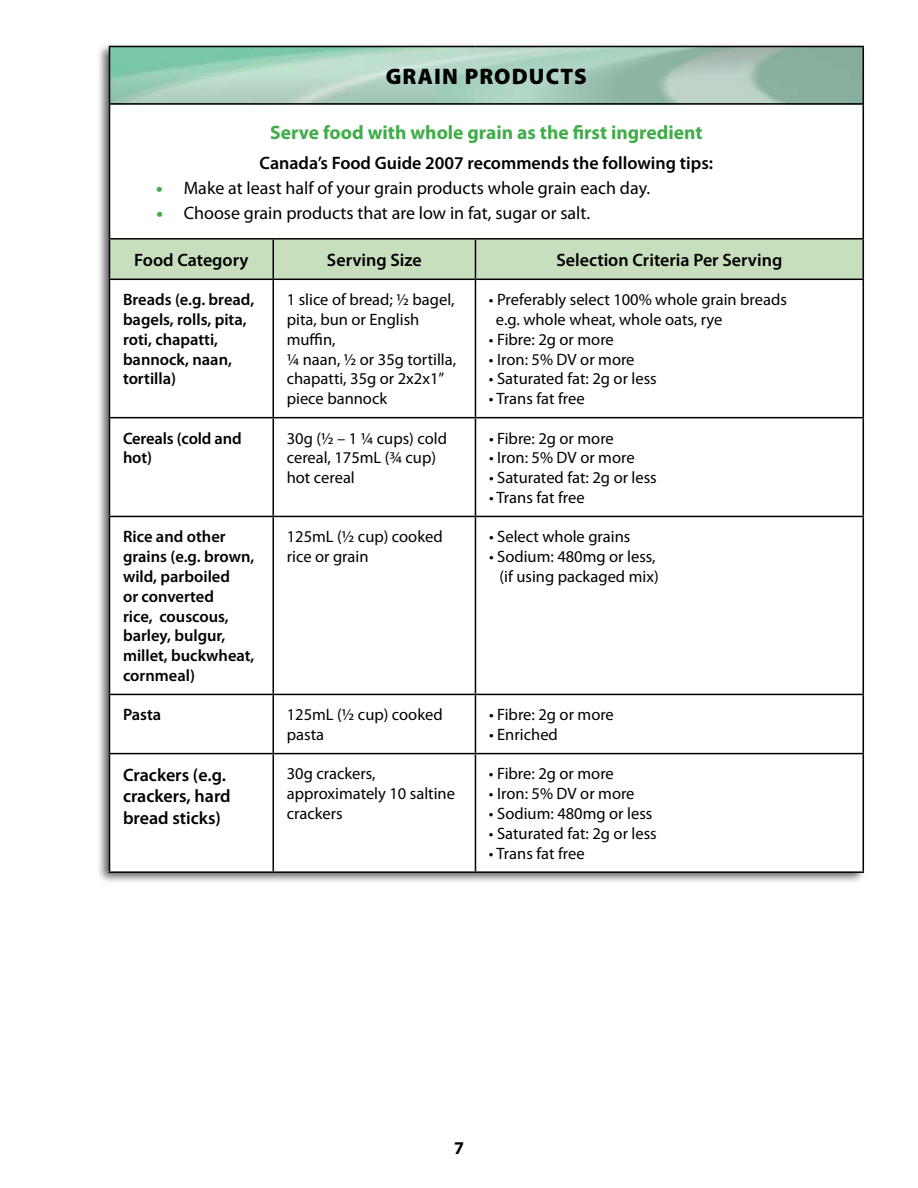
<style>
.page{position:relative;width:918px;height:1188px;background:#fff}
.page>*{position:absolute;margin:0;border:0;box-sizing:border-box;transform-origin:0 0}
.t1{font:900 22.5px "Myriad Pro";letter-spacing:.05em;color:#000}
.t2{font:700 19.5px "Myriad Pro";color:#41ad49}
.t3{font:600 18px/21.6px "Myriad Pro";color:#000}
.t4{font:18px "Myriad Pro";color:#000}
.t5{font:700 18px "Myriad Pro";color:#000}
.t6{font:16.5px/19.8px "Myriad Pro";color:#000}
.t7{font:600 16.5px/19.8px "Myriad Pro";color:#000}
.s1{font-weight:900;color:#41ad49}
</style>
<div class="page">
<div style="left:96px;top:42px;width:771px;height:842px;background:#000;opacity:.61"></div>
<div style="left:109px;top:46px;width:755px;height:826px;background:#fff"></div>
<img style="left:110px;top:47px;width:752px;height:56px">
<div style="left:110px;top:240px;width:752px;height:39px;background:#c8dfbe"></div>
<hr style="left:109px;top:46px;width:164px;height:1px;background:#000">
<hr style="left:109px;top:47px;width:1px;height:56px;background:#000">
<hr style="left:273px;top:46px;width:202px;height:1px;background:#000">
<hr style="left:475px;top:46px;width:389px;height:1px;background:#000">
<hr style="left:862px;top:47px;width:2px;height:56px;background:#000">
<hr style="left:109px;top:103px;width:164px;height:2px;background:#000">
<hr style="left:109px;top:105px;width:1px;height:133px;background:#000">
<hr style="left:273px;top:103px;width:202px;height:2px;background:#000">
<hr style="left:475px;top:103px;width:389px;height:2px;background:#000">
<hr style="left:862px;top:105px;width:2px;height:133px;background:#000">
<hr style="left:109px;top:238px;width:164px;height:2px;background:#000">
<hr style="left:109px;top:240px;width:1px;height:39px;background:#000">
<hr style="left:273px;top:238px;width:202px;height:2px;background:#000">
<hr style="left:273px;top:240px;width:1px;height:39px;background:#000">
<hr style="left:475px;top:238px;width:389px;height:2px;background:#000">
<hr style="left:475px;top:240px;width:1px;height:39px;background:#000">
<hr style="left:862px;top:240px;width:2px;height:39px;background:#000">
<hr style="left:109px;top:279px;width:164px;height:1px;background:#000">
<hr style="left:109px;top:280px;width:1px;height:137px;background:#000">
<hr style="left:273px;top:279px;width:202px;height:1px;background:#000">
<hr style="left:273px;top:280px;width:1px;height:137px;background:#000">
<hr style="left:475px;top:279px;width:389px;height:1px;background:#000">
<hr style="left:475px;top:280px;width:1px;height:137px;background:#000">
<hr style="left:862px;top:280px;width:2px;height:137px;background:#000">
<hr style="left:109px;top:417px;width:164px;height:1px;background:#000">
<hr style="left:109px;top:418px;width:1px;height:98px;background:#000">
<hr style="left:273px;top:417px;width:202px;height:1px;background:#000">
<hr style="left:273px;top:418px;width:1px;height:98px;background:#000">
<hr style="left:475px;top:417px;width:389px;height:1px;background:#000">
<hr style="left:475px;top:418px;width:1px;height:98px;background:#000">
<hr style="left:862px;top:418px;width:2px;height:98px;background:#000">
<hr style="left:109px;top:516px;width:164px;height:1px;background:#000">
<hr style="left:109px;top:517px;width:1px;height:177px;background:#000">
<hr style="left:273px;top:516px;width:202px;height:1px;background:#000">
<hr style="left:273px;top:517px;width:1px;height:177px;background:#000">
<hr style="left:475px;top:516px;width:389px;height:1px;background:#000">
<hr style="left:475px;top:517px;width:1px;height:177px;background:#000">
<hr style="left:862px;top:517px;width:2px;height:177px;background:#000">
<hr style="left:109px;top:694px;width:164px;height:1px;background:#000">
<hr style="left:109px;top:695px;width:1px;height:58px;background:#000">
<hr style="left:273px;top:694px;width:202px;height:1px;background:#000">
<hr style="left:273px;top:695px;width:1px;height:58px;background:#000">
<hr style="left:475px;top:694px;width:389px;height:1px;background:#000">
<hr style="left:475px;top:695px;width:1px;height:58px;background:#000">
<hr style="left:862px;top:695px;width:2px;height:58px;background:#000">
<hr style="left:109px;top:753px;width:164px;height:1px;background:#000">
<hr style="left:109px;top:754px;width:1px;height:117px;background:#000">
<hr style="left:273px;top:753px;width:202px;height:1px;background:#000">
<hr style="left:273px;top:754px;width:1px;height:117px;background:#000">
<hr style="left:475px;top:753px;width:389px;height:1px;background:#000">
<hr style="left:475px;top:754px;width:1px;height:117px;background:#000">
<hr style="left:862px;top:754px;width:2px;height:117px;background:#000">
<hr style="left:109px;top:871px;width:164px;height:2px;background:#000">
<hr style="left:273px;top:871px;width:202px;height:2px;background:#000">
<hr style="left:475px;top:871px;width:389px;height:2px;background:#000">
<h1 class="t1" style="left:386px;top:61px;width:203px">GRAIN PRODUCTS</h1>
<p class="t2" style="left:270px;top:119px;width:434px">Serve food with whole grain as the first ingredient</p>
<p class="t3" style="left:260px;top:152px;width:455px">Canada’s Food Guide 2007 recommends the following tips:</p>
<p class="t4" style="left:156px;top:177px;width:495px"><span class="s1">•</span> Make at least half of your grain products whole grain each day.</p>
<p class="t4" style="left:156px;top:201px;width:435px"><span class="s1">•</span> Choose grain products that are low in fat, sugar or salt.</p>
<p class="t3" style="left:134px;top:249px;width:116px">Food Category</p>
<p class="t3" style="left:327px;top:249px;width:96px">Serving Size</p>
<p class="t3" style="left:556px;top:249px;width:227px">Selection Criteria Per Serving</p>
<p class="t7" style="left:123px;top:289px;width:133px">Breads (e.g. bread, bagels, rolls, pita, roti, chapatti, bannock, naan, tortilla)</p>
<p class="t6" style="left:287px;top:289px;width:171px">1 slice of bread; ½ bagel, pita, bun or English muffin,<br>¼ naan, ½ or 35g tortilla, chapatti, 35g or 2x2x1” piece bannock</p>
<p class="t6" style="left:496px;top:289px;width:292px;text-indent:-7px">• Preferably select 100% whole grain breads e.g. whole wheat, whole oats, rye</p>
<p class="t6" style="left:489px;top:329px;width:126px">• Fibre: 2g or more</p>
<p class="t6" style="left:489px;top:349px;width:147px">• Iron: 5% DV or more</p>
<p class="t6" style="left:489px;top:369px;width:169px">• Saturated fat: 2g or less</p>
<p class="t6" style="left:489px;top:388px;width:97px">• Trans fat free</p>
<p class="t7" style="left:123px;top:428px;width:120px">Cereals (cold and hot)</p>
<p class="t6" style="left:287px;top:428px;width:162px">30g (½ – 1 ¼ cups) cold cereal, 175mL (¾ cup) hot cereal</p>
<p class="t6" style="left:489px;top:428px;width:126px">• Fibre: 2g or more</p>
<p class="t6" style="left:489px;top:448px;width:147px">• Iron: 5% DV or more</p>
<p class="t6" style="left:489px;top:467px;width:169px">• Saturated fat: 2g or less</p>
<p class="t6" style="left:489px;top:487px;width:97px">• Trans fat free</p>
<p class="t7" style="left:123px;top:526px;width:133px">Rice and other grains (e.g. brown, wild, parboiled<br>or converted<br>rice, couscous, barley, bulgur, millet, buckwheat, cornmeal)</p>
<p class="t6" style="left:287px;top:527px;width:157px">125mL (½ cup) cooked rice or grain</p>
<p class="t6" style="left:489px;top:527px;width:143px">• Select whole grains</p>
<p class="t6" style="left:489px;top:546px;width:171px;text-align:right">• Sodium: 480mg or less, (if using packaged mix)</p>
<p class="t7" style="left:123px;top:704px;width:40px">Pasta</p>
<p class="t6" style="left:287px;top:705px;width:157px">125mL (½ cup) cooked pasta</p>
<p class="t6" style="left:489px;top:705px;width:126px">• Fibre: 2g or more</p>
<p class="t6" style="left:489px;top:724px;width:70px">• Enriched</p>
<p class="t3" style="left:123px;top:763px;width:109px">Crackers (e.g. crackers, hard bread sticks)</p>
<p class="t6" style="left:287px;top:764px;width:170px">30g crackers, approximately 10 saltine crackers</p>
<p class="t6" style="left:489px;top:764px;width:126px">• Fibre: 2g or more</p>
<p class="t6" style="left:489px;top:784px;width:147px">• Iron: 5% DV or more</p>
<p class="t6" style="left:489px;top:803px;width:165px">• Sodium: 480mg or less</p>
<p class="t6" style="left:489px;top:823px;width:169px">• Saturated fat: 2g or less</p>
<p class="t6" style="left:489px;top:843px;width:97px">• Trans fat free</p>
<p class="t5" style="left:454px;top:1136px;width:11px">7</p>
</div>
